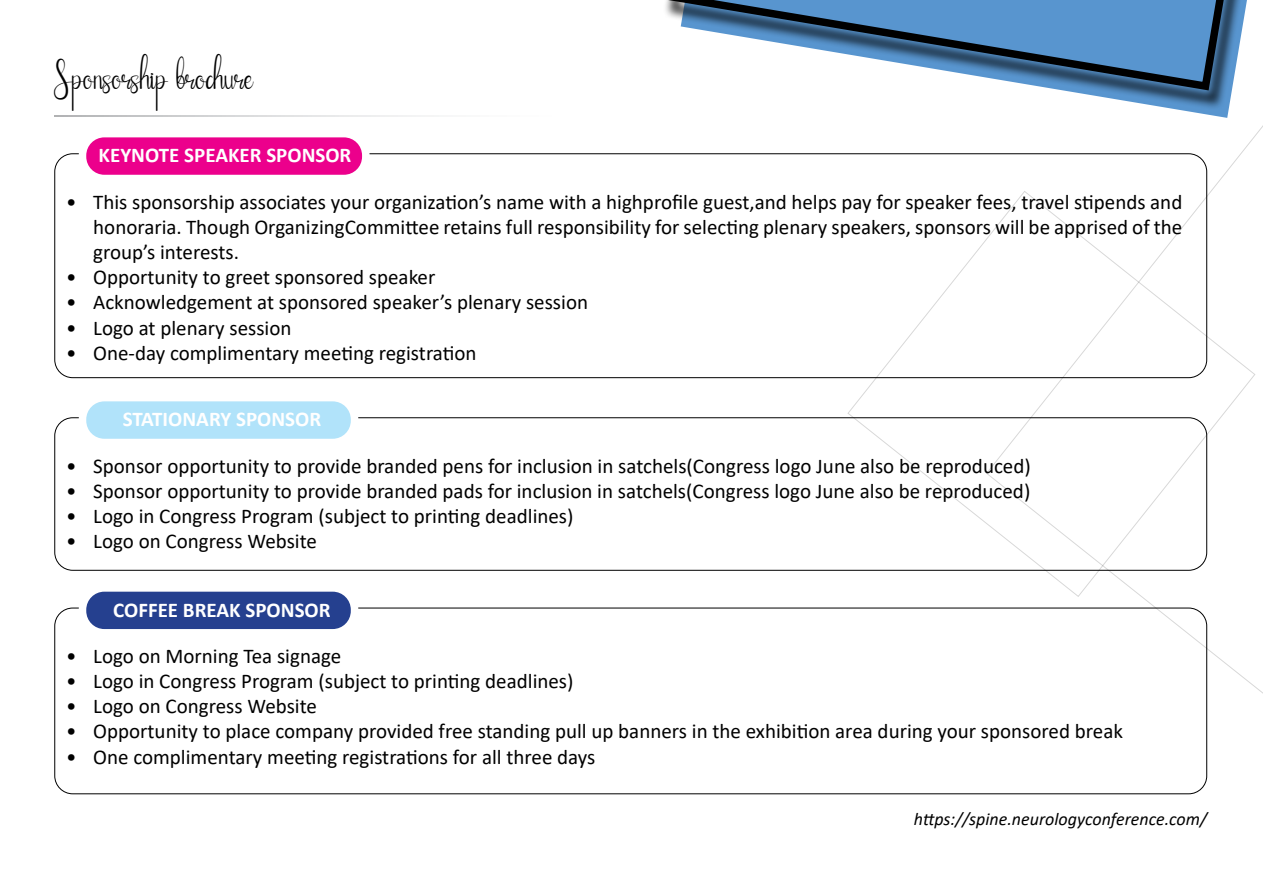
<style>
.page{position:relative;width:1263px;height:893px;background:#fff}
.page>*{position:absolute;margin:0;border:0;box-sizing:border-box;transform-origin:0 0}
.t1{font:36px "Cathallina";color:#000}
.t2{font:21px/25.2px "Calibri";color:#000;text-align:justify}
.t3{font:700 21px "Calibri";color:#fff}
.t4{font:italic 18px "Calibri";color:#000}
</style>
<div class="page">
<svg style="left:54px;top:115px;width:371px;height:1px"></svg>
<div style="left:82px;top:134px;width:284px;height:45px;background:#ec008c;border-radius:22px"></div>
<div style="left:79px;top:130px;width:291px;height:52px;border:8px solid #fff;border-radius:22px"></div>
<div style="left:82px;top:398px;width:273px;height:44px;background:#b1e3fa;border-radius:22px"></div>
<div style="left:79px;top:394px;width:279px;height:52px;border:8px solid #fff;border-radius:22px"></div>
<div style="left:82px;top:588px;width:273px;height:45px;background:#25408f;border-radius:22px"></div>
<div style="left:79px;top:584px;width:279px;height:52px;border:8px solid #fff;border-radius:22px"></div>
<svg style="left:665px;top:0;width:582px;height:78px"></svg>
<svg style="left:847px;top:241px;width:138px;height:330px"></svg>
<svg style="left:985px;top:72px;width:278px;height:677px"></svg>
<h1 class="t1" style="left:54px;top:55px;width:200px">Sponsorship brochure</h1>
<p class="t3" style="left:99px;top:140px;width:254px">KEYNOTE SPEAKER SPONSOR</p>
<p class="t2" style="left:93px;top:188px;width:1090px;text-indent:-27px">• This sponsorship associates your organization’s name with a highprofile guest,and helps pay for speaker fees, travel stipends and honoraria. Though OrganizingCommittee retains full responsibility for selecting plenary speakers, sponsors will be apprised of the group’s interests.</p>
<p class="t2" style="left:66px;top:264px;width:371px">• Opportunity to greet sponsored speaker</p>
<p class="t2" style="left:66px;top:289px;width:523px">• Acknowledgement at sponsored speaker’s plenary session</p>
<p class="t2" style="left:66px;top:314px;width:227px">• Logo at plenary session</p>
<p class="t2" style="left:66px;top:340px;width:412px">• One-day complimentary meeting registration</p>
<p class="t3" style="left:123px;top:404px;width:200px">STATIONARY SPONSOR</p>
<p class="t2" style="left:66px;top:452px;width:966px">• Sponsor opportunity to provide branded pens for inclusion in satchels(Congress logo June also be reproduced)</p>
<p class="t2" style="left:66px;top:478px;width:966px">• Sponsor opportunity to provide branded pads for inclusion in satchels(Congress logo June also be reproduced)</p>
<p class="t2" style="left:66px;top:503px;width:509px">• Logo in Congress Program (subject to printing deadlines)</p>
<p class="t2" style="left:66px;top:528px;width:252px">• Logo on Congress Website</p>
<p class="t3" style="left:113px;top:595px;width:219px">COFFEE BREAK SPONSOR</p>
<p class="t2" style="left:66px;top:643px;width:276px">• Logo on Morning Tea signage</p>
<p class="t2" style="left:66px;top:668px;width:509px">• Logo in Congress Program (subject to printing deadlines)</p>
<p class="t2" style="left:66px;top:693px;width:252px">• Logo on Congress Website</p>
<p class="t2" style="left:66px;top:718px;width:1058px">• Opportunity to place company provided free standing pull up banners in the exhibition area during your sponsored break</p>
<p class="t2" style="left:66px;top:743px;width:531px">• One complimentary meeting registrations for all three days</p>
<p class="t4" style="left:914px;top:807px;width:295px">https://spine.neurologyconference.com/</p>
</div>
